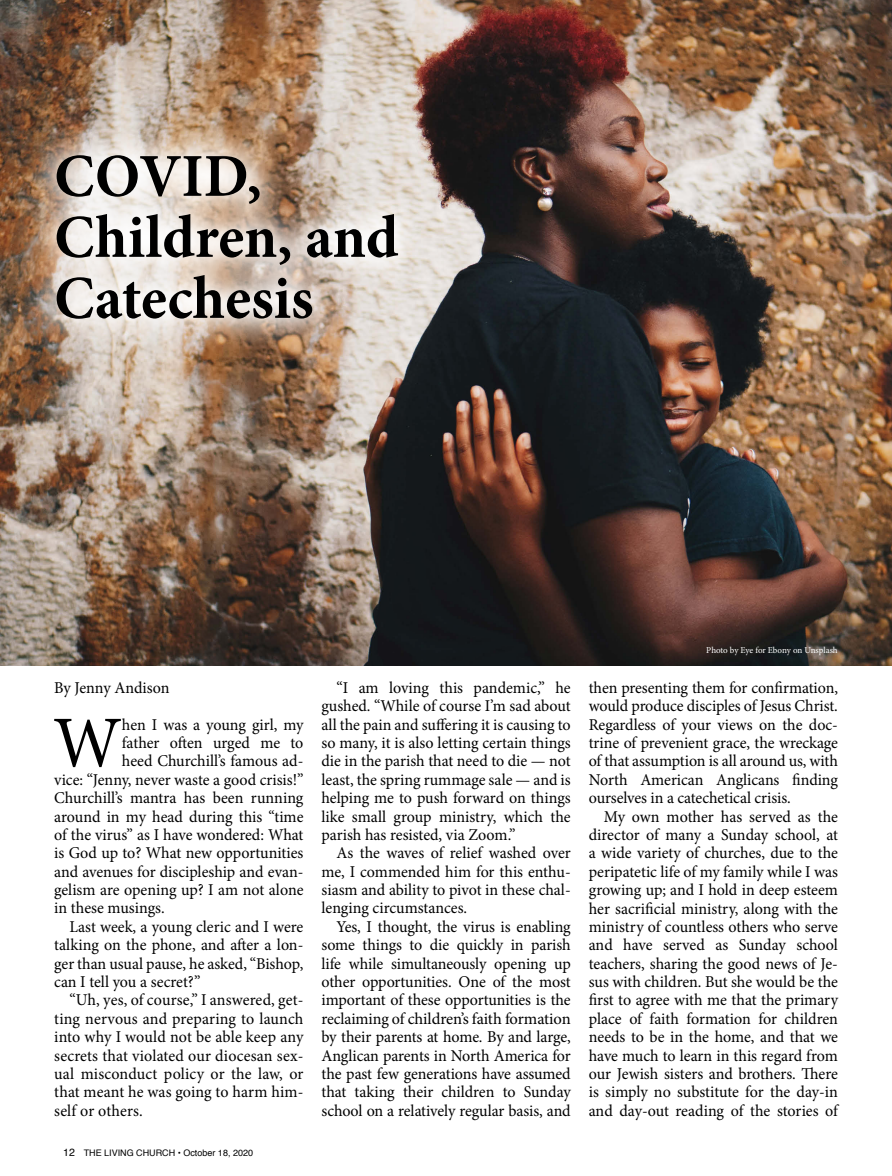
<style>
.page{position:relative;width:892px;height:1176px;background:#fff}
.page>*{position:absolute;margin:0;border:0;box-sizing:border-box;transform-origin:0 0}
.t1{font:73.05px "Minion Pro";color:#000}
.t2{font:700 61.05px/61.1px "Minion Pro";color:#000}
.t3{font:16.5px/18.5px "Minion Pro";color:#000;text-align:justify}
.t4{font:9px "Helvetica";color:#000}
.t5{font:9px "Minion Pro";letter-spacing:-.01em;color:#fff}
.s1{font-size:10.5px}
</style>
<div class="page">
<img style="left:0;top:0;width:891px;height:665px">
<svg style="left:24px;top:122px;width:406px;height:230px;background:#d4c6b9"></svg>
<h2 class="t2" style="left:54px;top:145px;width:345px">COVID,<br>Children, and<br>Catechesis</h2>
<p class="t3" style="left:54px;top:678px;width:117px">By Jenny Andison</p>
<h1 class="t1" style="left:53px;top:694px;width:70px">W</h1>
<p class="t3" style="left:122px;top:715px;width:183px">hen I was a young girl, my</p>
<p class="t3" style="left:122px;top:733px;width:183px">father often urged me to</p>
<p class="t3" style="left:122px;top:752px;width:183px">heed Churchill’s famous ad-</p>
<p class="t3" style="left:54px;top:770px;width:251px">vice: “Jenny, never waste a good crisis!”</p>
<p class="t3" style="left:54px;top:788px;width:251px">Churchill’s mantra has been running</p>
<p class="t3" style="left:54px;top:807px;width:251px">around in my head during this “time</p>
<p class="t3" style="left:54px;top:825px;width:251px">of the virus” as I have wondered: What</p>
<p class="t3" style="left:54px;top:843px;width:251px">is God up to? What new opportunities</p>
<p class="t3" style="left:54px;top:862px;width:251px">and avenues for discipleship and evan-</p>
<p class="t3" style="left:54px;top:880px;width:251px">gelism are opening up? I am not alone</p>
<p class="t3" style="left:54px;top:899px;width:112px">in these musings.</p>
<p class="t3" style="left:69px;top:917px;width:235px">Last week, a young cleric and I were</p>
<p class="t3" style="left:54px;top:935px;width:251px">talking on the phone, and after a lon-</p>
<p class="t3" style="left:54px;top:954px;width:251px">ger than usual pause, he asked, “Bishop,</p>
<p class="t3" style="left:54px;top:972px;width:148px">can I tell you a secret?”</p>
<p class="t3" style="left:69px;top:990px;width:235px">“Uh, yes, of course,” I answered, get-</p>
<p class="t3" style="left:54px;top:1009px;width:251px">ting nervous and preparing to launch</p>
<p class="t3" style="left:54px;top:1027px;width:251px">into why I would not be able keep any</p>
<p class="t3" style="left:54px;top:1046px;width:251px">secrets that violated our diocesan sex-</p>
<p class="t3" style="left:54px;top:1064px;width:251px">ual misconduct policy or the law, or</p>
<p class="t3" style="left:54px;top:1082px;width:251px">that meant he was going to harm him-</p>
<p class="t3" style="left:54px;top:1101px;width:90px">self or others.</p>
<p class="t4" style="left:63px;top:1146px;width:191px"><span class="s1">12</span> THE LIVING CHURCH • October 18, 2020</p>
<p class="t3" style="left:321px;top:678px;width:251px;text-indent:15px">“I am loving this pandemic,” he gushed. “While of course I’m sad about all the pain and suffering it is causing to so many, it is also letting certain things die in the parish that need to die — not least, the spring rummage sale — and is helping me to push forward on things like small group ministry, which the parish has resisted, via Zoom.”</p>
<p class="t3" style="left:321px;top:844px;width:251px;text-indent:15px">As the waves of relief washed over me, I commended him for this enthu&shy;siasm and ability to pivot in these chal&shy;lenging circumstances.</p>
<p class="t3" style="left:321px;top:917px;width:251px;text-indent:15px">Yes, I thought, the virus is enabling some things to die quickly in parish life while simultaneously opening up other opportunities. One of the most important of these opportunities is the reclaiming of children’s faith formation by their parents at home. By and large, Anglican parents in North America for the past few generations have assumed that taking their children to Sunday school on a relatively regular basis, and</p>
<p class="t5" style="left:706px;top:644px;width:133px">Photo by Eye for Ebony on Unsplash</p>
<p class="t3" style="left:588px;top:678px;width:251px">then presenting them for confirmation, would produce disciples of Jesus Christ.<br>Regardless of your views on the doc&shy;trine of prevenient grace, the wreckage of that assumption is all around us, with North American Anglicans finding ourselves in a catechetical crisis.</p>
<p class="t3" style="left:588px;top:807px;width:251px;text-indent:15px">My own mother has served as the director of many a Sunday school, at a wide variety of churches, due to the peripatetic life of my family while I was growing up; and I hold in deep esteem her sacrificial ministry, along with the ministry of countless others who serve and have served as Sunday school teachers, sharing the good news of Je&shy;sus with children. But she would be the first to agree with me that the primary place of faith formation for children needs to be in the home, and that we have much to learn in this regard from our Jewish sisters and brothers. There is simply no substitute for the day-in and day-out reading of the stories of</p>
</div>
